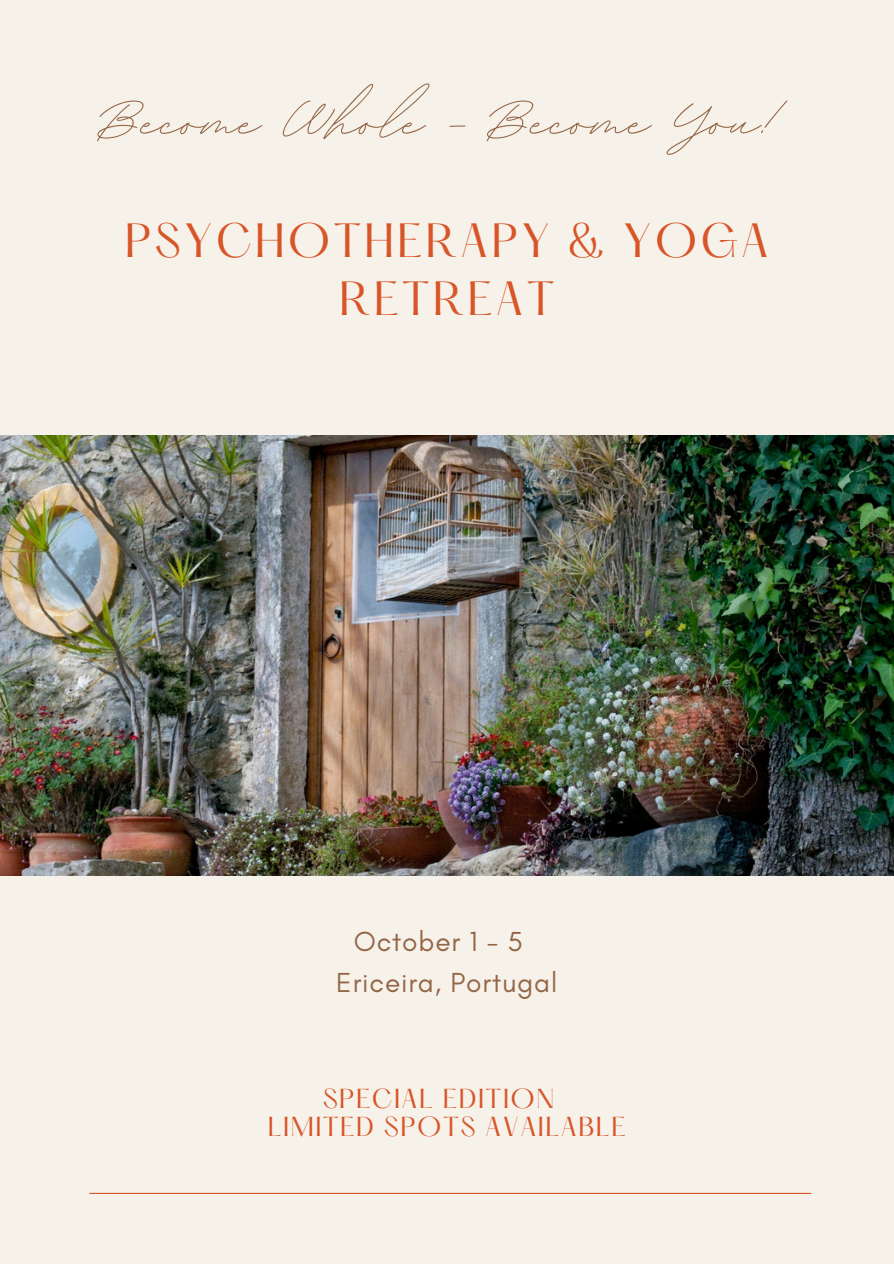
<style>
.page{position:relative;width:894px;height:1264px;background:#fff}
.page>*{position:absolute;margin:0;border:0;box-sizing:border-box;transform-origin:0 0}
.t1{font:97.5px "BD Script";color:#946647}
.t2{font:42px/58.5px "Hatton";letter-spacing:.07em;color:#d85528;text-align:center}
.t3{font:28.05px/41.7px "Glacial Indifference";letter-spacing:.03em;color:#946647}
.t4{font:24px "Hatton";letter-spacing:.06em;color:#d85528}
</style>
<div class="page">
<div style="left:0;top:0;width:893px;height:1263px;background:#f6f2ea"></div>
<img style="left:0;top:435px;width:893px;height:440px">
<hr style="left:89px;top:1192px;width:722px;height:1px;background:#d85528">
<h3 class="t1" style="left:99px;top:57px;width:675px">Become Whole - Become You!</h3>
<p class="t2" style="left:125px;top:215px;width:645px">PSYCHOTHERAPY &amp; YOGA<br>RETREAT</p>
<p class="t3" style="left:336px;top:920px;width:222px;text-indent:17px">October 1 - 5<br>Ericeira, Portugal</p>
<h1 class="t4" style="left:323px;top:1087px;width:233px">SPECIAL EDITION</h1>
<h2 class="t4" style="left:268px;top:1115px;width:359px">LIMITED SPOTS AVAILABLE</h2>
</div>
